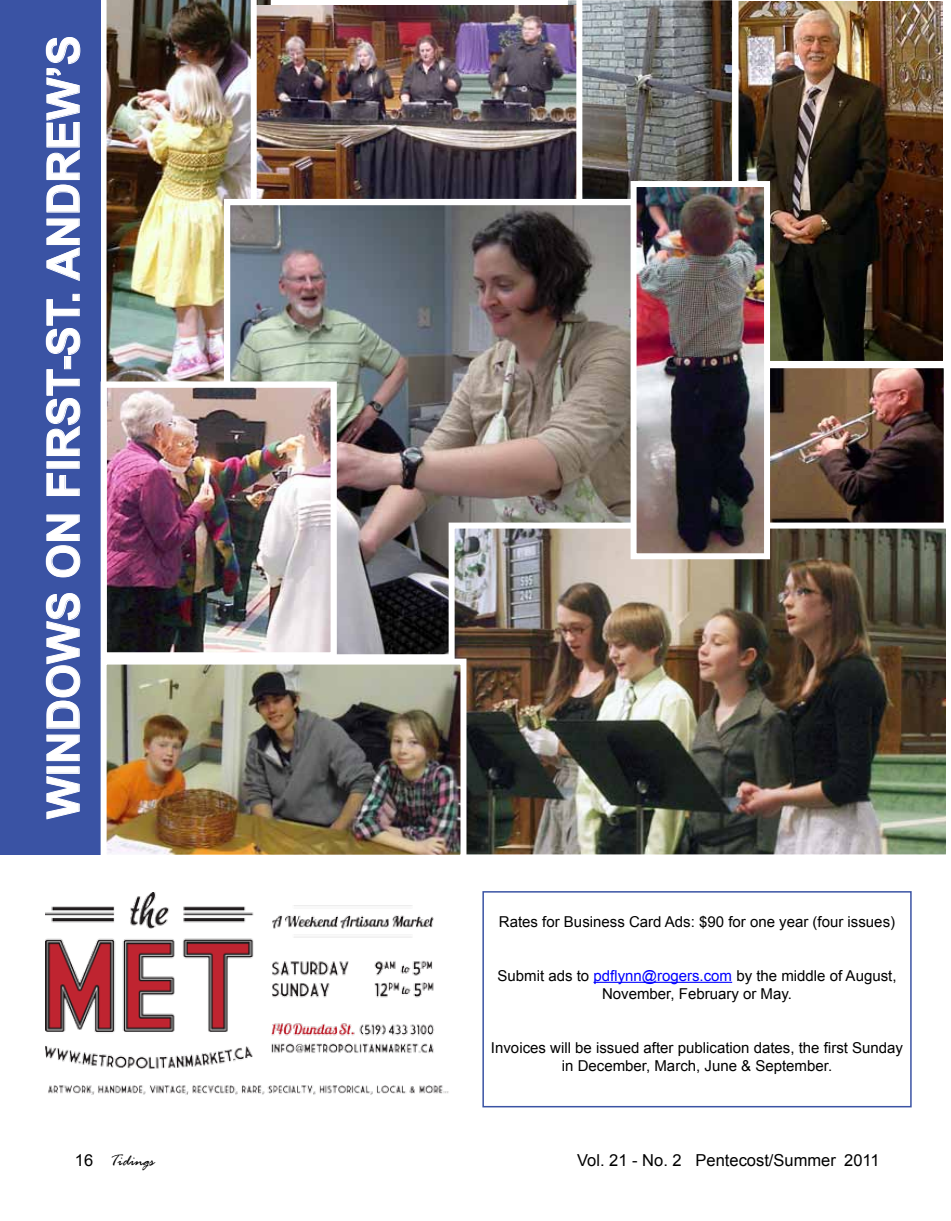
<style>
.page{position:relative;width:951px;height:1221px;background:#fff}
.page>*{position:absolute;margin:0;border:0;box-sizing:border-box;transform-origin:0 0}
.t1{font:700 45px "Arial";color:#fff}
.t2{font:16.5px "Arial";color:#000}
.t3{font:italic 16.5px "Rage";color:#000}
.t4{font:15px/18px "Arial";color:#000;text-align:center}
.s1{color:#00f}
.s2{font-family:"Arial";font-style:normal}
</style>
<div class="page">
<svg style="left:582px;top:0;width:150px;height:199px;background:#6f6e6b"></svg>
<img style="left:100px;top:0;width:151px;height:389px">
<img style="left:732px;top:1px;width:211px;height:360px">
<img style="left:256px;top:0;width:321px;height:199px">
<div style="left:0;top:0;width:100px;height:854px;background:#3a53a4"></div>
<svg style="left:46px;top:776px;width:34px;height:43px"></svg>
<svg style="left:46px;top:593px;width:35px;height:168px"></svg>
<svg style="left:46px;top:514px;width:35px;height:63px"></svg>
<svg style="left:46px;top:472px;width:34px;height:24px"></svg>
<svg style="left:46px;top:369px;width:35px;height:87px"></svg>
<div style="left:64px;top:356px;width:7px;height:13px;border:1px solid #fff"></div>
<svg style="left:46px;top:294px;width:35px;height:61px"></svg>
<svg style="left:46px;top:37px;width:35px;height:244px"></svg>
<img style="left:231px;top:206px;width:399px;height:447px">
<div style="left:224px;top:199px;width:426px;height:461px;border:6px solid #fff"></div>
<img style="left:770px;top:369px;width:172px;height:153px">
<div style="left:737px;top:361px;width:213px;height:174px;border:7px solid #fff"></div>
<img style="left:448px;top:522px;width:502px;height:333px">
<img style="left:108px;top:665px;width:351px;height:188px">
<div style="left:101px;top:658px;width:365px;height:202px;border:6px solid #fff"></div>
<img style="left:637px;top:188px;width:126px;height:364px">
<div style="left:630px;top:181px;width:140px;height:378px;border:6px solid #fff"></div>
<img style="left:108px;top:388px;width:222px;height:263px">
<div style="left:101px;top:381px;width:236px;height:277px;border:6px solid #fff"></div>
<hr style="left:593px;top:981px;width:139px;height:1px;background:#00f">
<div style="left:482px;top:891px;width:429px;height:216px;border:2px solid #3a53a4"></div>
<img style="left:46px;top:892px;width:403px;height:202px">
<h1 class="t1" style="left:33px;top:819px;width:780px;rotate:-90deg">Windows on First-St. Andrew’s</h1>
<p class="t4" style="left:499px;top:912px;width:397px">Rates for Business Card Ads: $90 for one year (four issues)</p>
<p class="t4" style="left:497px;top:966px;width:400px">Submit ads to <span class="s1">pdflynn@rogers.com</span> by the middle of August,<br>November, February or May.</p>
<p class="t4" style="left:491px;top:1038px;width:413px">Invoices will be issued after publication dates, the first Sunday in December, March, June &amp; September.</p>
<p class="t3" style="left:75px;top:1151px;width:81px"><span class="s2">16</span> Tidings</p>
<p class="t2" style="left:577px;top:1149px;width:304px">Vol. 21 - No. 2 Pentecost/Summer 2011</p>
</div>
